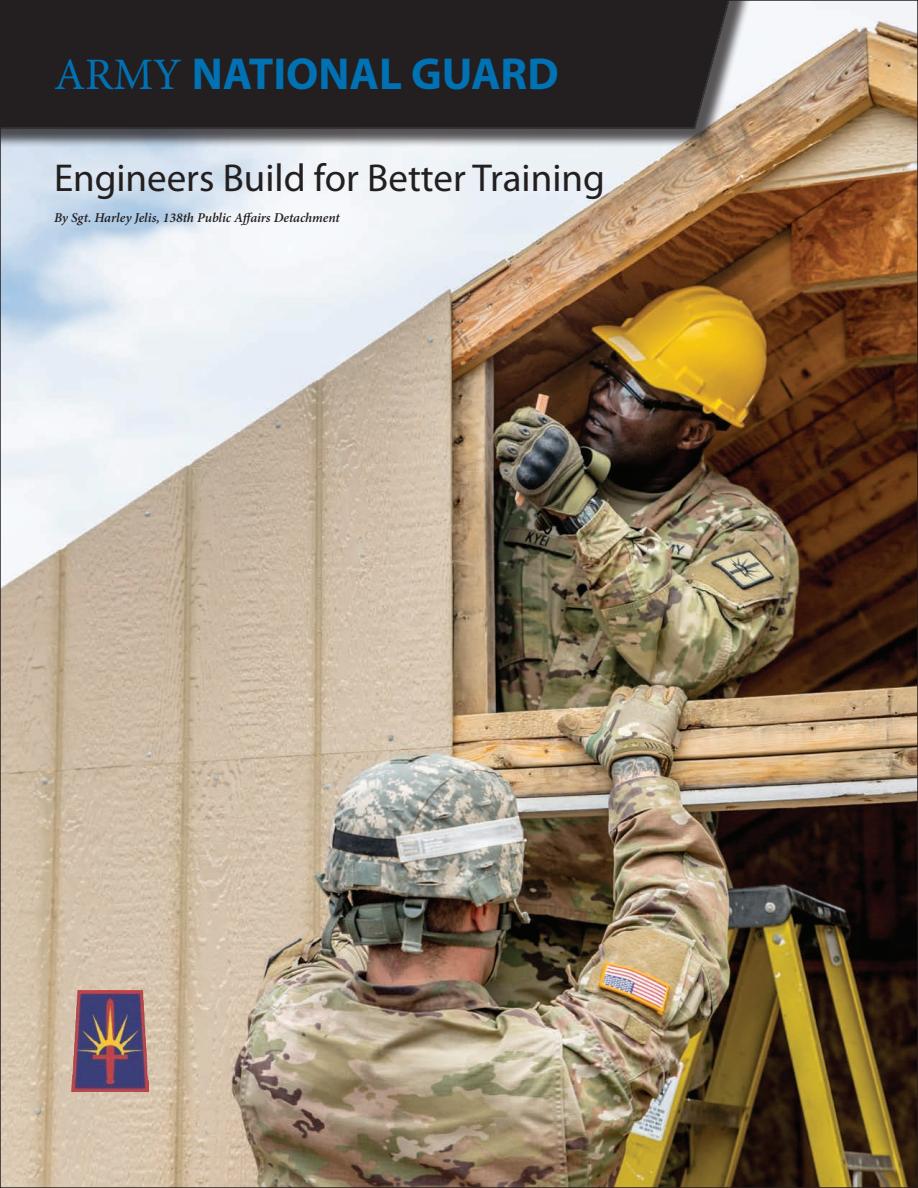
<style>
.page{position:relative;width:918px;height:1188px;background:#fff}
.page>*{position:absolute;margin:0;border:0;box-sizing:border-box;transform-origin:0 0}
.t1{font:700 45px "Myriad Pro";color:#0072b4}
.t2{font:39px "Myriad Pro";color:#231f20}
.t3{font:italic 600 13.5px "Minion Pro";letter-spacing:-.005em;color:#231f20}
.s1{font-family:"Minion Pro";font-weight:400}
</style>
<div class="page">
<img style="left:3px;top:3px;width:912px;height:1182px">
<div style="left:0;top:0;width:756px;height:148px;background:#231f20;opacity:.75"></div>
<div style="left:0;top:0;width:741px;height:130px;background:#231f20"></div>
<img style="left:71px;top:991px;width:77px;height:101px">
<h1 class="t1" style="left:54px;top:45px;width:506px"><span class="s1">ARMY</span> NATIONAL GUARD</h1>
<h2 class="t2" style="left:54px;top:154px;width:552px">Engineers Build for Better Training</h2>
<p class="t3" style="left:54px;top:208px;width:287px">By Sgt. Harley Jelis, 138th Public Affairs Detachment</p>
</div>
